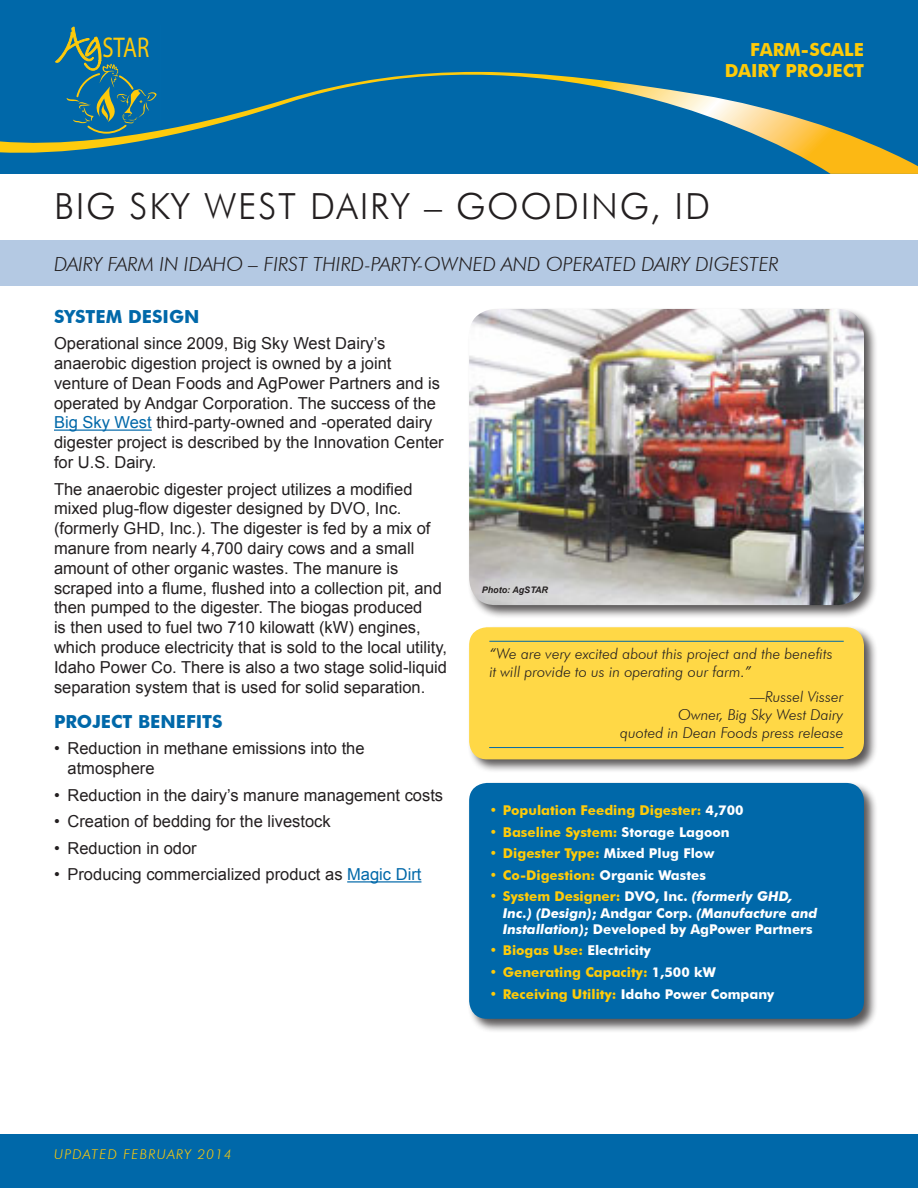
<style>
.page{position:relative;width:918px;height:1188px;background:#fff}
.page>*{position:absolute;margin:0;border:0;box-sizing:border-box;transform-origin:0 0}
.t1{font:300 36px "Futura BT";letter-spacing:.05em;color:#231f20}
.Image{font:600 28.65px "ITC Eras Std";color:#feca0a;scale:.79 1}
.t2{font:italic 300 19.5px "Futura BT";color:#231f20}
.t3{font:700 18px "Futura BT";color:#0068a9}
.t4{font:700 18px/21.6px "Futura BT";color:#ffcb08;text-align:right}
.t5{font:16.5px/19.8px "Arial";color:#231f20}
.t6{font:italic 300 15px/18px "Futura BT";color:#231f20}
.t7{font:700 13.5px "Futura BT";color:#ffcb08}
.t8{font:italic 700 13.5px/16.2px "Futura BT";color:#fff}
.t9{font:italic 300 13.5px "Futura BT";letter-spacing:.1em;color:#ffcb08}
.t10{font:italic 700 9px "Arial";color:#231f20}
.s1{color:#0068a9}
.s2{color:#fff}
.s3{font-style:normal;color:#ffcb08}
.s4{font-style:normal}
</style>
<div class="page">
<div style="left:0;top:241px;width:918px;height:45px;background:#b4c9e3"></div>
<div style="left:0;top:0;width:918px;height:174px;background:#0068a9"></div>
<hr style="left:54px;top:430px;width:98px;height:1px;background:#0068a9">
<hr style="left:347px;top:881px;width:74px;height:2px;background:#0068a9">
<svg style="left:0;top:30px;width:918px;height:144px"></svg>
<div style="left:0;top:1134px;width:918px;height:54px;background:#0068a9"></div>
<div style="left:467px;top:307px;width:411px;height:312px;background:#231f20;opacity:.75"></div>
<img style="left:469px;top:309px;width:395px;height:296px">
<div style="left:467px;top:781px;width:411px;height:252px;background:#231f20;opacity:.75"></div>
<div style="left:469px;top:783px;width:395px;height:236px;background:#0068a9;border-radius:18px"></div>
<div style="left:467px;top:625px;width:411px;height:149px;background:#231f20;opacity:.75"></div>
<div style="left:469px;top:627px;width:395px;height:132px;background:#ffd846;border-radius:18px"></div>
<hr style="left:489px;top:641px;width:355px;height:1px;background:#0068a9">
<hr style="left:489px;top:747px;width:355px;height:1px;background:#0068a9">
<p class="Image" style="left:102px;top:29px;width:61px">STAR</p>
<p class="t4" style="left:725px;top:38px;width:141px">FARM-SCALE<br>DAIRY PROJECT</p>
<p class="t1" style="left:54px;top:185px;width:658px">BIG SKY WEST DAIRY – GOODING, ID</p>
<p class="t2" style="left:54px;top:252px;width:726px">DAIRY FARM IN IDAHO – FIRST THIRD-PARTY-OWNED AND OPERATED DAIRY DIGESTER</p>
<p class="t3" style="left:54px;top:305px;width:147px">SYSTEM DESIGN</p>
<p class="t5" style="left:54px;top:334px;width:388px">Operational since 2009, Big Sky West Dairy’s anaerobic digestion project is owned by a joint venture of Dean Foods and AgPower Partners and is operated by Andgar Corporation. The success of the</p>
<p class="t5" style="left:54px;top:413px;width:391px"><span class="s1">Big Sky West</span> third-party-owned and -operated dairy digester project is described by the Innovation Center for U.S. Dairy.</p>
<p class="t5" style="left:54px;top:479px;width:395px">The anaerobic digester project utilizes a modified mixed plug-flow digester designed by DVO, Inc. (formerly GHD, Inc.). The digester is fed by a mix of manure from nearly 4,700 dairy cows and a small amount of other organic wastes. The manure is scraped into a flume, flushed into a collection pit, and then pumped to the digester. The biogas produced<br>is then used to fuel two 710 kilowatt (kW) engines, which produce electricity that is sold to the local utility, Idaho Power Co. There is also a two stage solid-liquid separation system that is used for solid separation.</p>
<p class="t3" style="left:54px;top:710px;width:170px">PROJECT BENEFITS</p>
<p class="t5" style="left:68px;top:739px;width:299px;text-indent:-14px">• Reduction in methane emissions into the atmosphere</p>
<p class="t5" style="left:54px;top:785px;width:391px">• Reduction in the dairy’s manure management costs</p>
<p class="t5" style="left:54px;top:812px;width:278px">• Creation of bedding for the livestock</p>
<p class="t5" style="left:54px;top:838px;width:144px">• Reduction in odor</p>
<p class="t5" style="left:54px;top:865px;width:369px">• Producing commercialized product as <span class="s1">Magic Dirt</span></p>
<p class="t10" style="left:482px;top:584px;width:68px">Photo: AgSTAR</p>
<p class="t6" style="left:489px;top:644px;width:345px">“We are very excited about this project and the benefits it will provide to us in operating our farm.”</p>
<p class="t6" style="left:620px;top:687px;width:225px;text-align:right">—Russel Visser<br>Owner, Big Sky West Dairy<br>quoted in Dean Foods press release</p>
<p class="t7" style="left:489px;top:802px;width:256px">• Population Feeding Digester: <span class="s2">4,700</span></p>
<p class="t7" style="left:489px;top:824px;width:242px">• Baseline System: <span class="s2">Storage Lagoon</span></p>
<p class="t7" style="left:489px;top:845px;width:226px">• Digester Type: <span class="s2">Mixed Plug Flow</span></p>
<p class="t7" style="left:489px;top:867px;width:218px">• Co-Digestion: <span class="s2">Organic Wastes</span></p>
<p class="t8" style="left:503px;top:888px;width:316px;text-indent:-13px"><span class="s3">• System Designer:</span> <span class="s4">DVO, Inc.</span> (formerly GHD,<br>Inc.) (Design)<span class="s4">; Andgar Corp.</span> (Manufacture and<br>Installation)<span class="s4">; Developed by AgPower Partners</span></p>
<p class="t7" style="left:489px;top:942px;width:163px">• Biogas Use: <span class="s2">Electricity</span></p>
<p class="t7" style="left:489px;top:964px;width:228px">• Generating Capacity: <span class="s2">1,500 kW</span></p>
<p class="t7" style="left:489px;top:986px;width:287px">• Receiving Utility: <span class="s2">Idaho Power Company</span></p>
<p class="t9" style="left:54px;top:1146px;width:179px">UPDATED FEBRUARY 2014</p>
</div>
